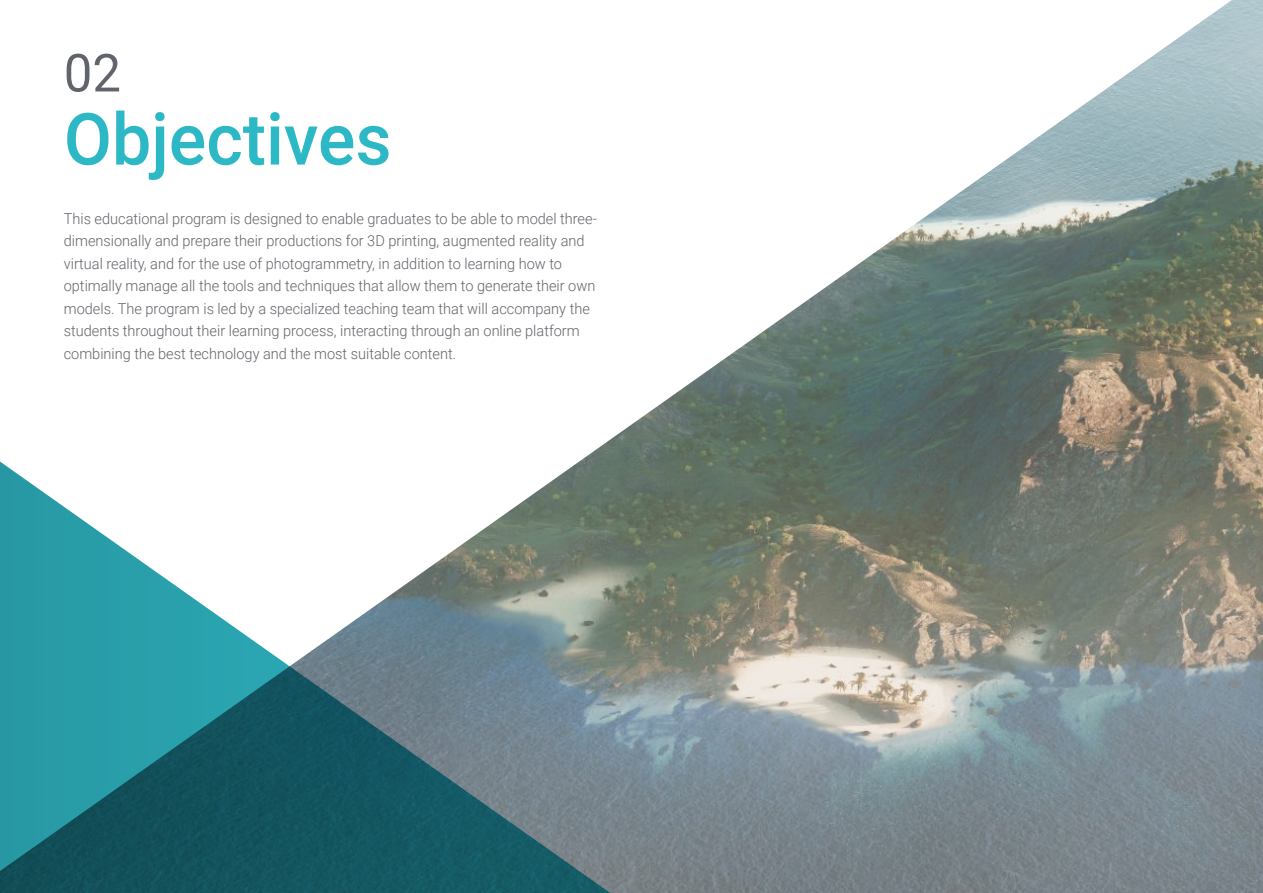
<style>
.page{position:relative;width:1263px;height:893px;background:#fff}
.page>*{position:absolute;margin:0;border:0;box-sizing:border-box;transform-origin:0 0}
.t1{font:500 72px "Roboto";color:#2db8c5}
.t2{font:52.5px "Roboto";color:#61646a}
.t3{font:300 15px/22.5px "Roboto";color:#61646a}
</style>
<div class="page">
<img style="left:601px;top:0;width:662px;height:893px">
<svg style="left:0;top:446px;width:640px;height:447px"></svg>
<h2 class="t2" style="left:64px;top:36px;width:59px">02</h2>
<h1 class="t1" style="left:64px;top:89px;width:329px">Objectives</h1>
<p class="t3" style="left:64px;top:207px;width:535px">This educational program is designed to enable graduates to be able to model three&shy;dimensionally and prepare their productions for 3D printing, augmented reality and virtual reality, and for the use of photogrammetry, in addition to learning how to optimally manage all the tools and techniques that allow them to generate their own models. The program is led by a specialized teaching team that will accompany the students throughout their learning process, interacting through an online platform combining the best technology and the most suitable content.</p>
</div>
